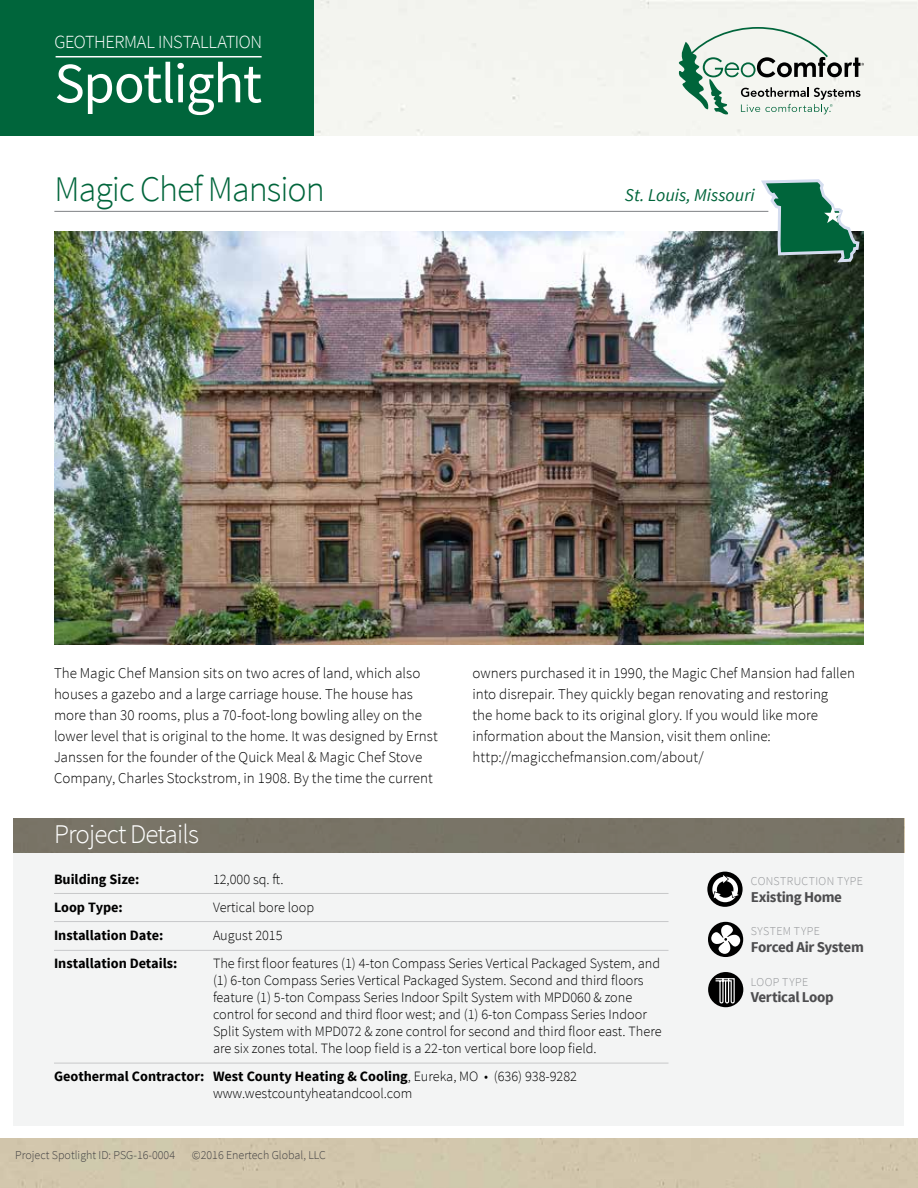
<style>
.page{position:relative;width:918px;height:1188px;background:#fff}
.page>*{position:absolute;margin:0;border:0;box-sizing:border-box;transform-origin:0 0}
.t1{font:57px "Source Sans Pro";letter-spacing:-.025em;color:#fff}
.t2{font:300 36px "Source Sans Pro";letter-spacing:-.03em;color:#00653b}
.t3{font:300 27px "Source Sans Pro";letter-spacing:-.03em;color:#fff}
.t4{font:300 18.6px "Source Sans Pro";letter-spacing:-.02em;color:#fff}
.t5{font:italic 18px "Source Sans Pro";color:#00653b}
.t6{font:300 15px/21px "Source Sans Pro";color:#000}
.t7{font:700 15px "Source Sans Pro";letter-spacing:-.025em;color:#4d4d4f}
.t8{font:300 14.25px/17.1px "Source Sans Pro";color:#000}
.t9{font:700 14.25px "Source Sans Pro";color:#000}
.t10{font:300 12px "Source Sans Pro";color:#414042}
.t11{font:300 12px "Source Sans Pro";letter-spacing:.03em;color:#939598}
.s1{font-weight:700}
</style>
<div class="page">
<div style="left:14px;top:853px;width:890px;height:273px;background:#f3f4f4"></div>
<svg style="left:707px;top:872px;width:36px;height:35px"></svg>
<svg style="left:712px;top:875px;width:27px;height:27px"></svg>
<div style="left:14px;top:818px;width:890px;height:35px;background:#797467"></div>
<img style="left:54px;top:231px;width:810px;height:414px">
<svg style="left:678px;top:27px;width:186px;height:89px"></svg>
<svg style="left:708px;top:922px;width:35px;height:35px"></svg>
<div style="left:708px;top:972px;width:35px;height:35px;background:#000;border-radius:50%"></div>
<svg style="left:714px;top:978px;width:21px;height:26px"></svg>
<svg style="left:711px;top:925px;width:29px;height:29px"></svg>
<hr style="left:54px;top:893px;width:615px;height:1px;background:#c7c8ca">
<hr style="left:54px;top:921px;width:615px;height:1px;background:#c7c8ca">
<hr style="left:54px;top:950px;width:615px;height:1px;background:#c7c8ca">
<hr style="left:54px;top:1063px;width:615px;height:1px;background:#c7c8ca">
<div style="left:1px;top:0;width:313px;height:136px;background:#00653b"></div>
<hr style="left:56px;top:56px;width:206px;height:1px;background:#fff">
<hr style="left:54px;top:211px;width:714px;height:1px;background:#808285">
<svg style="left:759px;top:179px;width:102px;height:85px"></svg>
<p class="t4" style="left:55px;top:31px;width:209px">GEOTHERMAL INSTALLATION</p>
<h1 class="t1" style="left:55px;top:48px;width:209px">Spotlight</h1>
<h2 class="t2" style="left:54px;top:167px;width:272px">Magic Chef Mansion</h2>
<p class="t5" style="left:625px;top:184px;width:131px">St. Louis, Missouri</p>
<p class="t6" style="left:54px;top:663px;width:385px">The Magic Chef Mansion sits on two acres of land, which also houses a gazebo and a large carriage house. The house has more than 30 rooms, plus a 70-foot-long bowling alley on the lower level that is original to the home. It was designed by Ernst Janssen for the founder of the Quick Meal &amp; Magic Chef Stove Company, Charles Stockstrom, in 1908. By the time the current</p>
<p class="t6" style="left:472px;top:663px;width:384px">owners purchased it in 1990, the Magic Chef Mansion had fallen into disrepair. They quickly began renovating and restoring<br>the home back to its original glory. If you would like more information about the Mansion, visit them online: http://magicchefmansion.com/about/</p>
<h3 class="t3" style="left:54px;top:818px;width:147px">Project Details</h3>
<p class="t9" style="left:54px;top:870px;width:87px">Building Size:</p>
<p class="t8" style="left:213px;top:871px;width:72px">12,000 sq. ft.</p>
<p class="t9" style="left:54px;top:898px;width:70px">Loop Type:</p>
<p class="t8" style="left:213px;top:899px;width:103px">Vertical bore loop</p>
<p class="t9" style="left:54px;top:926px;width:111px">Installation Date:</p>
<p class="t8" style="left:213px;top:926px;width:71px">August 2015</p>
<p class="t9" style="left:54px;top:954px;width:125px">Installation Details:</p>
<p class="t8" style="left:213px;top:954px;width:450px">The first floor features (1) 4-ton Compass Series Vertical Packaged System, and (1) 6-ton Compass Series Vertical Packaged System. Second and third floors feature (1) 5-ton Compass Series Indoor Spilt System with MPD060 &amp; zone control for second and third floor west; and (1) 6-ton Compass Series Indoor Split System with MPD072 &amp; zone control for second and third floor east. There are six zones total. The loop field is a 22-ton vertical bore loop field.</p>
<p class="t8" style="left:54px;top:1068px;width:525px;text-align:center"><span class="s1">Geothermal Contractor: West County Heating &amp; Cooling</span>, Eureka, MO • (636) 938-9282 www.westcountyheatandcool.com</p>
<p class="t10" style="left:15px;top:1148px;width:162px">Project Spotlight ID: PSG-16-0004</p>
<p class="t10" style="left:192px;top:1148px;width:135px">©2016 Enertech Global, LLC</p>
<p class="t11" style="left:751px;top:874px;width:114px">CONSTRUCTION TYPE</p>
<p class="t7" style="left:751px;top:887px;width:93px">Existing Home</p>
<p class="t11" style="left:751px;top:924px;width:70px">SYSTEM TYPE</p>
<p class="t7" style="left:751px;top:937px;width:115px">Forced Air System</p>
<p class="t11" style="left:751px;top:974px;width:59px">LOOP TYPE</p>
<p class="t7" style="left:751px;top:987px;width:84px">Vertical Loop</p>
</div>
